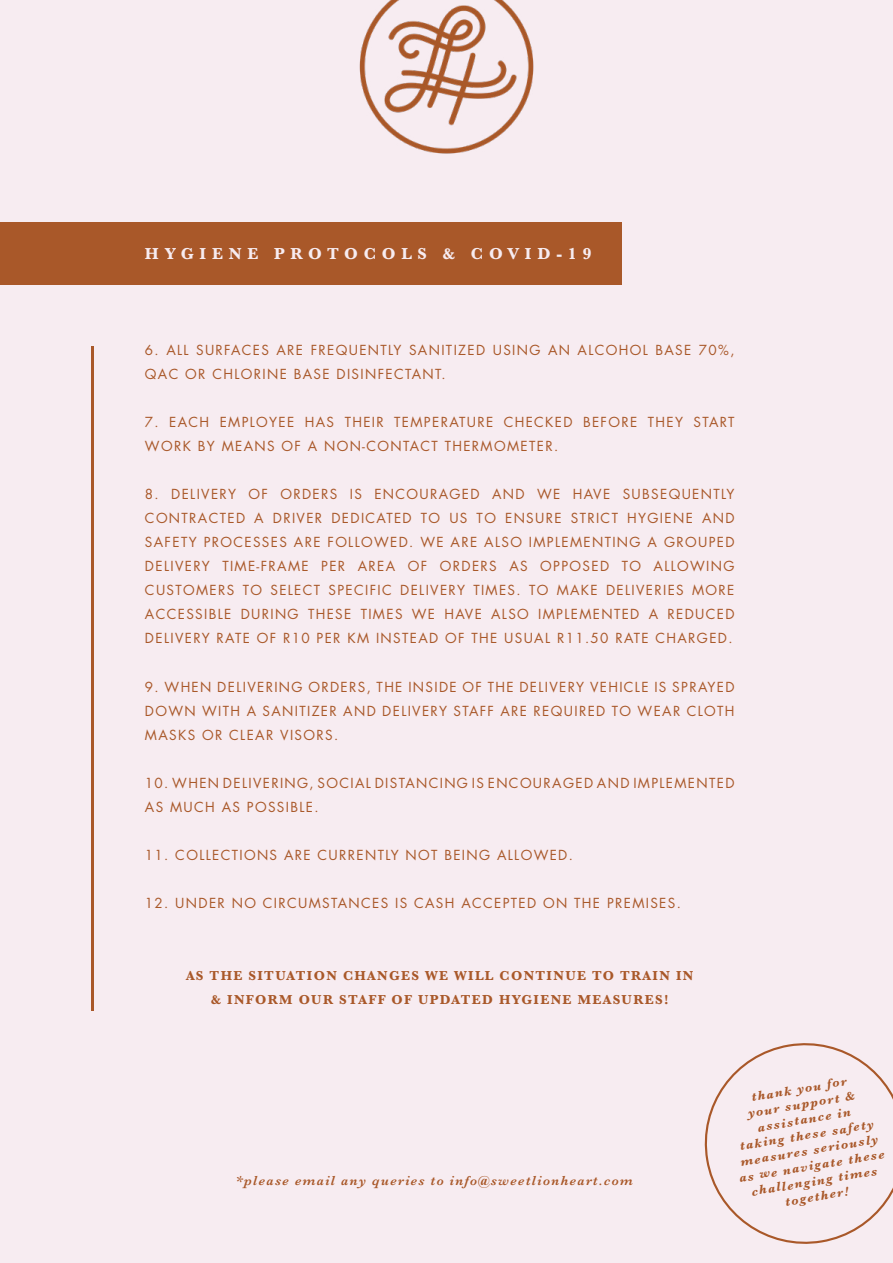
<style>
.page{position:relative;width:893px;height:1263px;background:#f7ecf1}
.page>*{position:absolute;margin:0;border:0;box-sizing:border-box;transform-origin:0 0}
.t1{font:700 16.5px "Baskerville";letter-spacing:.35em;color:#f7ecf1}
.t2{font:13.5px/24px "Futura";letter-spacing:.1em;color:#a95829}
.t3{font:700 13.5px/24px "Baskerville";letter-spacing:.1em;color:#a95829;text-align:center}
.t4{font:italic 600 13.5px "Baskerville";letter-spacing:.1em;color:#a95829}
.t5{font:italic 700 12.9px/15.6px "Baskerville";color:#a95829;text-align:center}
</style>
<div class="page">
<img style="left:359px;top:0;width:175px;height:154px">
<svg style="left:704px;top:1043px;width:189px;height:201px"></svg>
<hr style="left:91px;top:346px;width:2px;height:664px;background:#a95829">
<div style="left:0;top:223px;width:621px;height:62px;background:#a95829"></div>
<p class="t1" style="left:145px;top:243px;width:448px">HYGIENE PROTOCOLS &amp; COVID-19</p>
<p class="t2" style="left:145px;top:338px;width:591px">6. ALL SURFACES ARE FREQUENTLY SANITIZED USING AN ALCOHOL BASE 70%,<br>QAC OR CHLORINE BASE DISINFECTANT.</p>
<p class="t2" style="left:145px;top:410px;width:591px">7. EACH EMPLOYEE HAS THEIR TEMPERATURE CHECKED BEFORE THEY START<br>WORK BY MEANS OF A NON-CONTACT THERMOMETER.</p>
<p class="t2" style="left:145px;top:482px;width:591px;text-align:justify">8. DELIVERY OF ORDERS IS ENCOURAGED AND WE HAVE SUBSEQUENTLY CONTRACTED A DRIVER DEDICATED TO US TO ENSURE STRICT HYGIENE AND SAFETY PROCESSES ARE FOLLOWED. WE ARE ALSO IMPLEMENTING A GROUPED DELIVERY TIME-FRAME PER AREA OF ORDERS AS OPPOSED TO ALLOWING CUSTOMERS TO SELECT SPECIFIC DELIVERY TIMES. TO MAKE DELIVERIES MORE ACCESSIBLE DURING THESE TIMES WE HAVE ALSO IMPLEMENTED A REDUCED DELIVERY RATE OF R10 PER KM INSTEAD OF THE USUAL R11.50 RATE CHARGED.</p>
<p class="t2" style="left:145px;top:674px;width:591px;text-align:justify">9. WHEN DELIVERING ORDERS, THE INSIDE OF THE DELIVERY VEHICLE IS SPRAYED DOWN WITH A SANITIZER AND DELIVERY STAFF ARE REQUIRED TO WEAR CLOTH MASKS OR CLEAR VISORS.</p>
<p class="t2" style="left:145px;top:770px;width:591px">10. WHEN DELIVERING, SOCIAL DISTANCING IS ENCOURAGED AND IMPLEMENTED<br>AS MUCH AS POSSIBLE.</p>
<p class="t2" style="left:145px;top:842px;width:429px">11. COLLECTIONS ARE CURRENTLY NOT BEING ALLOWED.</p>
<p class="t2" style="left:145px;top:890px;width:537px">12. UNDER NO CIRCUMSTANCES IS CASH ACCEPTED ON THE PREMISES.</p>
<p class="t3" style="left:186px;top:963px;width:509px">AS THE SITUATION CHANGES WE WILL CONTINUE TO TRAIN IN &amp; INFORM OUR STAFF OF UPDATED HYGIENE MEASURES!</p>
<p class="t4" style="left:236px;top:1171px;width:399px">*please email any queries to info@sweetlionheart.com</p>
<p class="t5" style="left:724px;top:1094px;width:149px;rotate:-10deg">thank you for<br>your support &amp; assistance in<br>taking these safety measures seriously as we navigate these challenging times together!</p>
</div>
